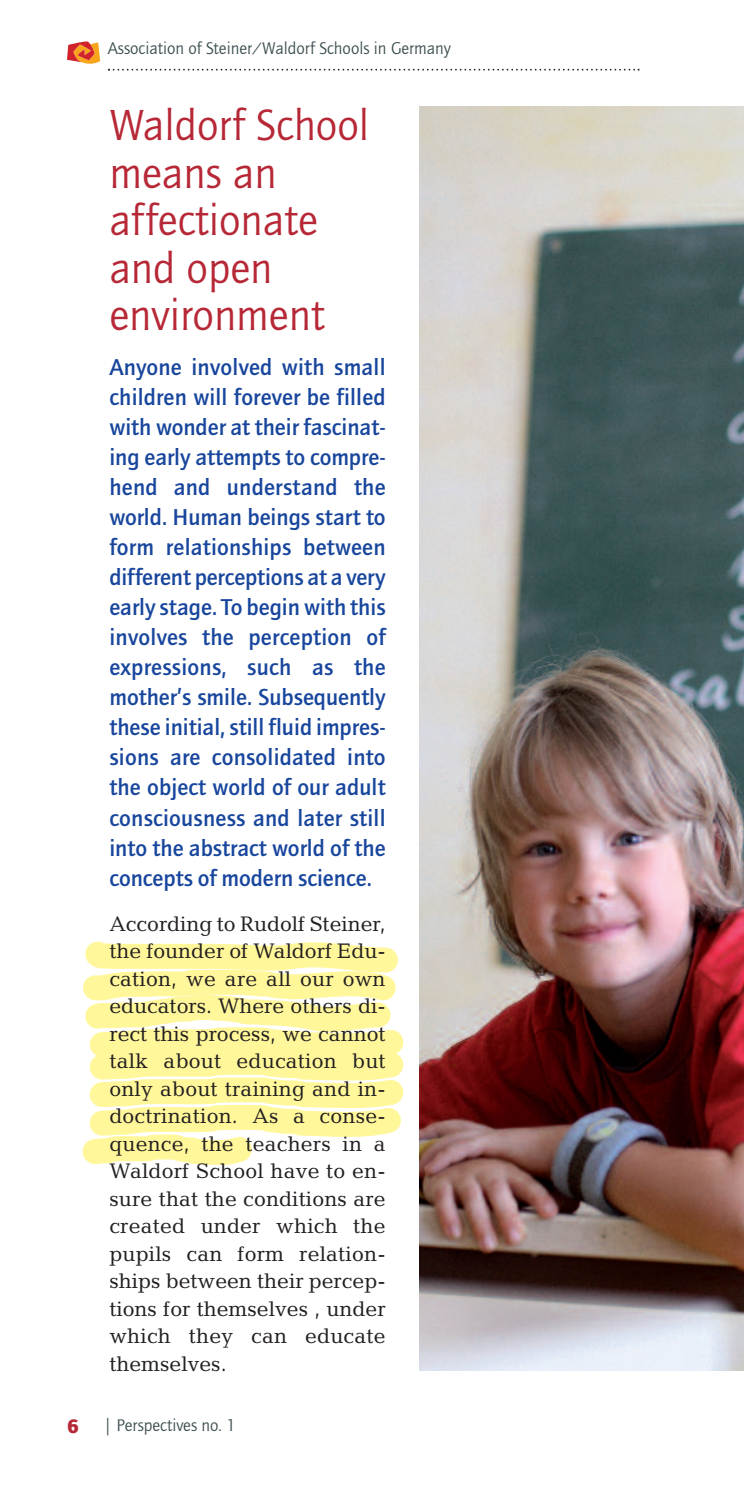
<style>
.page{position:relative;width:745px;height:1489px;background:#fff}
.page>*{position:absolute;margin:0;border:0;box-sizing:border-box;transform-origin:0 0}
.t1{font:45px/47.5px "Quay Sans";color:#b72837}
.t2{font:500 23.75px/30px "Quay Sans";color:#18469d;text-align:justify}
.t3{font:21.25px/27.5px "Candida";color:#231f20;text-align:justify}
.t4{font:17.5px "Quay Sans";color:#3d4f51}
.s1{font-weight:900;font-size:20px;color:#b72837}
</style>
<div class="page">
<svg style="left:82px;top:941px;width:322px;height:224px"></svg>
<svg style="left:67px;top:41px;width:33px;height:23px"></svg>
<svg style="left:108px;top:69px;width:531px;height:2px"></svg>
<img style="left:419px;top:106px;width:323px;height:1264px">
<p class="t4" style="left:108px;top:39px;width:344px">Association of Steiner/Waldorf Schools in Germany</p>
<h1 class="t1" style="left:109px;top:102px;width:261px">Waldorf School means an affectionate and open environment</h1>
<p class="t2" style="left:109px;top:352px;width:277px">Anyone involved with small children will forever be filled with wonder at their fascinat&shy;ing early attempts to compre&shy;hend and understand the world. Human beings start to form relationships between different perceptions at a very early stage. To begin with this involves the perception of expressions, such as the mother’s smile. Subsequently these initial, still fluid impres&shy;sions are consolidated into the object world of our adult consciousness and later still into the abstract world of the concepts of modern science.</p>
<p class="t3" style="left:109px;top:909px;width:277px">According to Rudolf Steiner, the founder of Waldorf Edu&shy;cation, we are all our own educators. Where others di&shy;rect this process, we cannot talk about education but only about training and in&shy;doctrination. As a conse&shy;quence, the teachers in a Waldorf School have to en&shy;sure that the conditions are created under which the pupils can form relation&shy;ships between their percep&shy;tions for themselves , under which they can educate themselves.</p>
<p class="t4" style="left:67px;top:1415px;width:170px"><span class="s1">6</span> | Perspectives no. 1</p>
</div>
